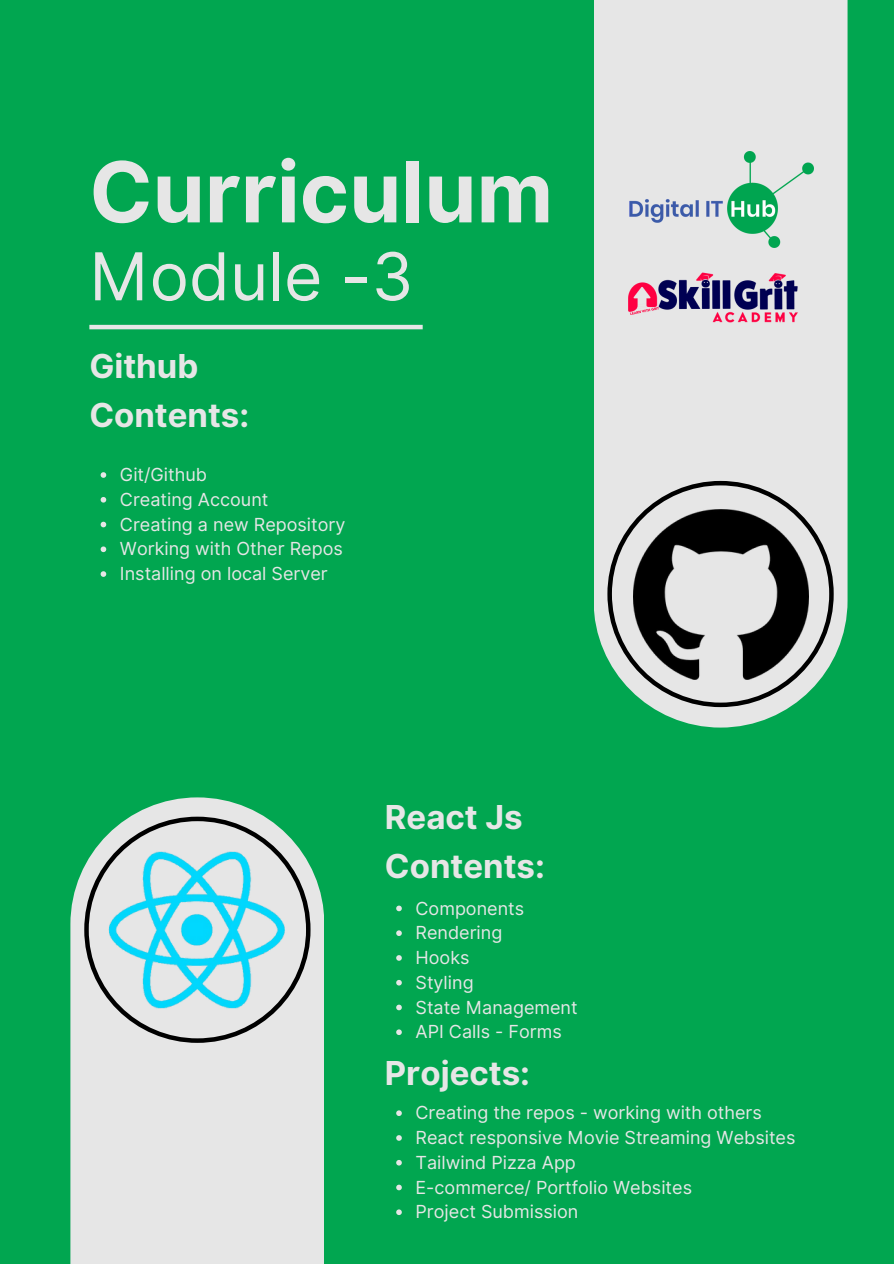
<style>
.page{position:relative;width:894px;height:1264px;background:#fff}
.page>*{position:absolute;margin:0;border:0;box-sizing:border-box;transform-origin:0 0}
.t1{font:700 84px "Inter";color:#e6e6e6}
.t2{font:66px "Inter";color:#e6e6e6}
.t3{font:700 33px "Inter";color:#e6e6e6}
.t4{font:18px "Inter";color:#e6e6e6}
</style>
<div class="page">
<div style="left:0;top:0;width:893px;height:1263px;background:#01a650"></div>
<div style="left:594px;top:0;width:253px;height:727px;background:#e6e6e6"></div>
<div style="left:70px;top:797px;width:254px;height:466px;background:#e6e6e6"></div>
<hr style="left:89px;top:325px;width:333px;height:4px;background:#e6e6e6">
<svg style="left:607px;top:481px;width:226px;height:226px;background:#b4c2bb"></svg>
<svg style="left:84px;top:816px;width:226px;height:226px"></svg>
<img style="left:628px;top:152px;width:184px;height:95px">
<img style="left:628px;top:264px;width:173px;height:71px">
<img style="left:633px;top:507px;width:174px;height:174px">
<img style="left:104px;top:837px;width:186px;height:186px">
<svg style="left:101px;top:472px;width:5px;height:6px"></svg>
<svg style="left:101px;top:497px;width:5px;height:5px"></svg>
<svg style="left:101px;top:521px;width:5px;height:6px"></svg>
<svg style="left:101px;top:546px;width:5px;height:6px"></svg>
<svg style="left:101px;top:571px;width:5px;height:6px"></svg>
<svg style="left:396px;top:905px;width:5px;height:6px"></svg>
<svg style="left:396px;top:930px;width:5px;height:6px"></svg>
<svg style="left:396px;top:955px;width:5px;height:5px"></svg>
<svg style="left:396px;top:979px;width:5px;height:6px"></svg>
<svg style="left:396px;top:1004px;width:5px;height:6px"></svg>
<svg style="left:396px;top:1029px;width:5px;height:6px"></svg>
<svg style="left:396px;top:1110px;width:5px;height:5px"></svg>
<svg style="left:396px;top:1135px;width:5px;height:5px"></svg>
<svg style="left:396px;top:1160px;width:5px;height:5px"></svg>
<svg style="left:396px;top:1184px;width:5px;height:6px"></svg>
<svg style="left:396px;top:1209px;width:5px;height:5px"></svg>
<p class="t1" style="left:89px;top:142px;width:465px">Curriculum</p>
<p class="t2" style="left:89px;top:237px;width:325px">Module -3</p>
<p class="t3" style="left:89px;top:346px;width:110px">Github</p>
<p class="t3" style="left:89px;top:395px;width:161px">Contents:</p>
<p class="t4" style="left:120px;top:464px;width:88px">Git/Github</p>
<p class="t4" style="left:120px;top:488px;width:150px">Creating Account</p>
<p class="t4" style="left:120px;top:513px;width:227px">Creating a new Repository</p>
<p class="t4" style="left:120px;top:538px;width:224px">Working with Other Repos</p>
<p class="t4" style="left:120px;top:563px;width:209px">Installing on local Server</p>
<p class="t3" style="left:385px;top:797px;width:139px">React Js</p>
<p class="t3" style="left:385px;top:846px;width:161px">Contents:</p>
<h3 class="t4" style="left:415px;top:897px;width:110px">Components</h3>
<h3 class="t4" style="left:415px;top:922px;width:88px">Rendering</h3>
<p class="t4" style="left:415px;top:946px;width:55px">Hooks</p>
<p class="t4" style="left:415px;top:971px;width:60px">Styling</p>
<p class="t4" style="left:415px;top:996px;width:164px">State Management</p>
<p class="t4" style="left:415px;top:1021px;width:148px">API Calls - Forms</p>
<h3 class="t3" style="left:385px;top:1053px;width:146px">Projects:</h3>
<p class="t4" style="left:415px;top:1102px;width:348px">Creating the repos - working with others</p>
<p class="t4" style="left:415px;top:1126px;width:381px">React responsive Movie Streaming Websites</p>
<p class="t4" style="left:415px;top:1151px;width:162px">Tailwind Pizza App</p>
<p class="t4" style="left:415px;top:1176px;width:278px">E-commerce/ Portfolio Websites</p>
<p class="t4" style="left:415px;top:1201px;width:164px">Project Submission</p>
</div>
